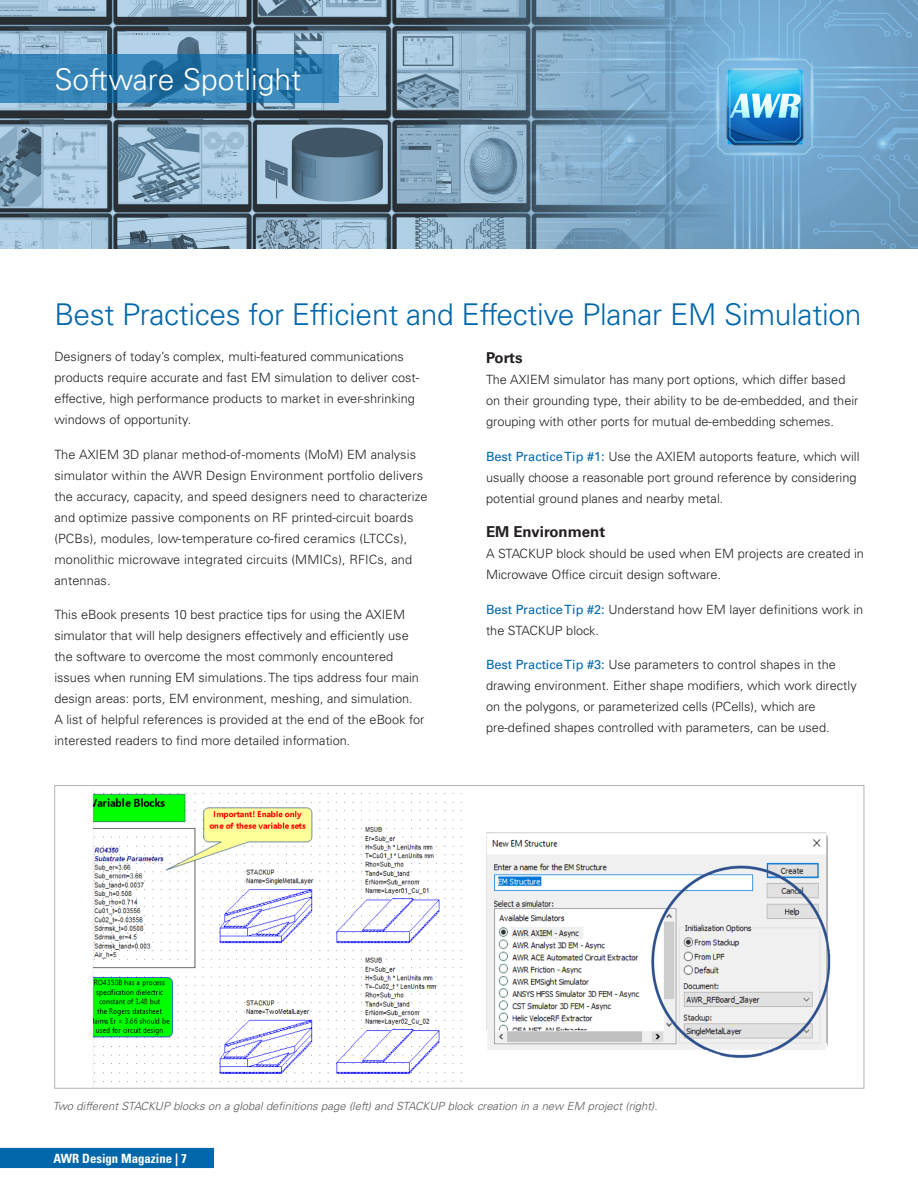
<style>
.page{position:relative;width:918px;height:1188px;background:#fff}
.page>*{position:absolute;margin:0;border:0;box-sizing:border-box;transform-origin:0 0}
.Body{font:300 30px "Univers LT Std";letter-spacing:-.01em;color:#0067aa}
.Body-2{font:300 30px "Univers LT Std";color:#fff}
.Body-3{font:700 15px "Univers LT Std";color:#231f20}
.Body-4{font:300 12.75px/21px "Univers LT Std";color:#231f20}
.t1{font:700 condensed 12.75px "Univers LT Std";color:#fff}
.t2{font:italic 300 11.25px "Univers LT Std";color:#57585a}
.s1{font-weight:400;color:#0067aa}
</style>
<div class="page">
<img style="left:0;top:0;width:918px;height:248px">
<svg style="left:0;top:54px;width:339px;height:49px;background:#3380b2"></svg>
<img style="left:92px;top:787px;width:739px;height:300px">
<svg style="left:0;top:1147px;width:214px;height:22px;background:#1573b1"></svg>
<p class="Body-2" style="left:54px;top:61px;width:248px">Software Spotlight</p>
<p class="Body" style="left:54px;top:297px;width:809px">Best Practices for Efficient and Effective Planar EM Simulation</p>
<p class="Body-4" style="left:54px;top:346px;width:367px">Designers of today’s complex, multi-featured communications products require accurate and fast EM simulation to deliver cost&shy;effective, high performance products to market in ever-shrinking windows of opportunity.</p>
<p class="Body-4" style="left:54px;top:444px;width:375px">The AXIEM 3D planar method-of-moments (MoM) EM analysis simulator within the AWR Design Environment portfolio delivers the accuracy, capacity, and speed designers need to characterize and optimize passive components on RF printed-circuit boards (PCBs), modules, low-temperature co-fired ceramics (LTCCs), monolithic microwave integrated circuits (MMICs), RFICs, and antennas.</p>
<p class="Body-4" style="left:54px;top:604px;width:372px">This eBook presents 10 best practice tips for using the AXIEM simulator that will help designers effectively and efficiently use the software to overcome the most commonly encountered issues when running EM simulations. The tips address four main design areas: ports, EM environment, meshing, and simulation.<br>A list of helpful references is provided at the end of the eBook for interested readers to find more detailed information.</p>
<p class="Body-3" style="left:486px;top:349px;width:38px">Ports</p>
<p class="Body-4" style="left:486px;top:369px;width:374px">The AXIEM simulator has many port options, which differ based on their grounding type, their ability to be de-embedded, and their grouping with other ports for mutual de-embedding schemes.</p>
<p class="Body-4" style="left:486px;top:446px;width:375px"><span class="s1">Best Practice Tip #1:</span> Use the AXIEM autoports feature, which will usually choose a reasonable port ground reference by considering potential ground planes and nearby metal.</p>
<p class="Body-3" style="left:486px;top:523px;width:121px">EM Environment</p>
<p class="Body-4" style="left:486px;top:543px;width:379px">A STACKUP block should be used when EM projects are created in<br>Microwave Office circuit design software.</p>
<p class="Body-4" style="left:486px;top:599px;width:379px"><span class="s1">Best Practice Tip #2:</span> Understand how EM layer definitions work in the STACKUP block.</p>
<p class="Body-4" style="left:486px;top:654px;width:372px"><span class="s1">Best Practice Tip #3:</span> Use parameters to control shapes in the drawing environment. Either shape modifiers, which work directly on the polygons, or parameterized cells (PCells), which are pre-defined shapes controlled with parameters, can be used.</p>
<p class="t2" style="left:53px;top:1099px;width:606px">Two different STACKUP blocks on a global definitions page (left) and STACKUP block creation in a new EM project (right).</p>
<p class="t1" style="left:54px;top:1150px;width:135px">AWR Design Magazine | 7</p>
</div>
